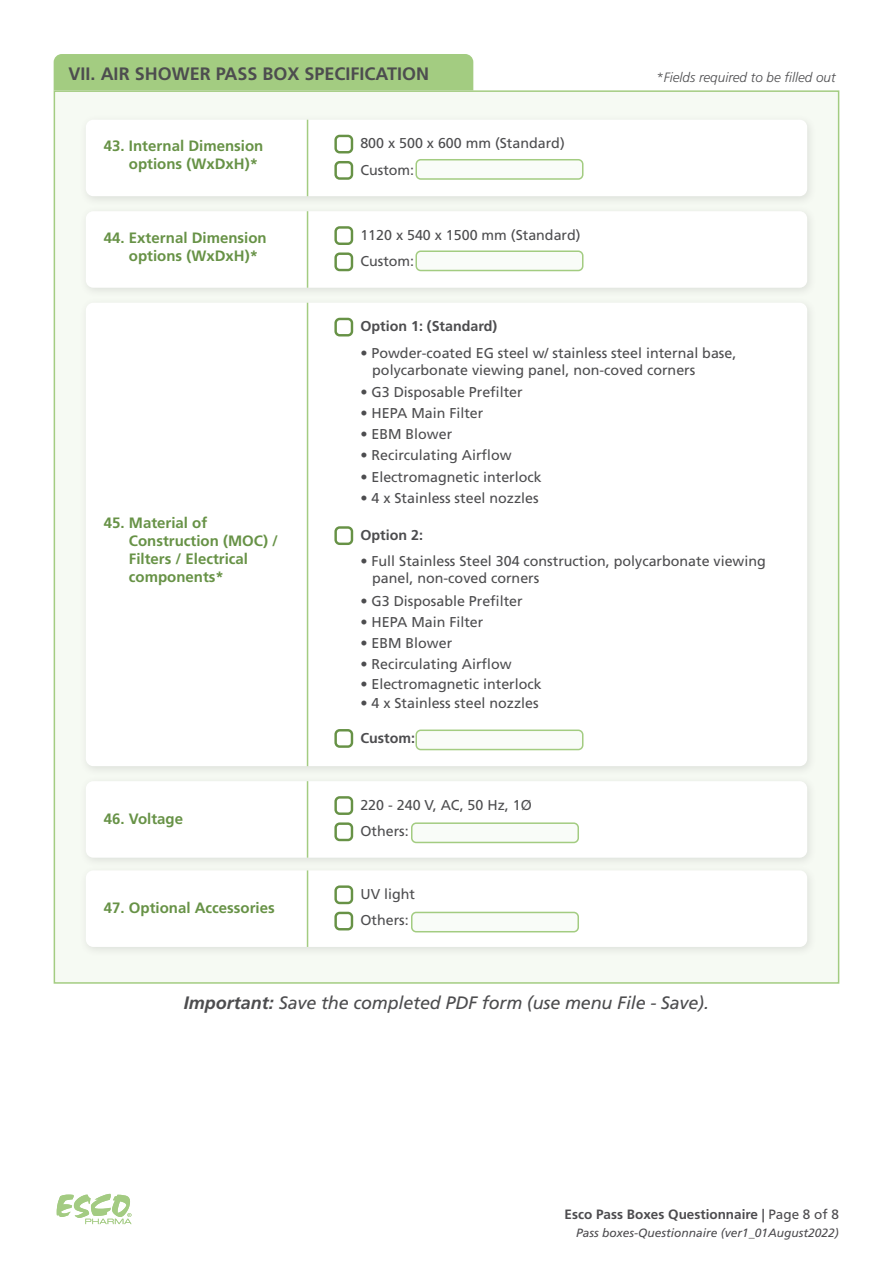
<style>
.page{position:relative;width:893px;height:1263px;background:#fff}
.page>*{position:absolute;margin:0;border:0;box-sizing:border-box;transform-origin:0 0}
.t1{font:italic 18px "Frutiger LT Std";letter-spacing:-.01em;color:#4d4d4f}
.SECTION_TITLE_FINAL{font:700 18px "Frutiger LT Std";color:#4d4d4f}
.t2{font:700 15px "Frutiger LT Std";color:#679246}
.t3{font:14.25px "Frutiger LT Std";color:#4d4d4f}
.t4{font:700 14.25px "Frutiger LT Std";color:#4d4d4f}
.t5{font:700 13.5px "Frutiger LT Std";color:#4d4c4f}
.ASTERISK{font:italic 300 13.5px "Frutiger LT Std";color:#4d4d4f}
.t6{font:italic 12px "Frutiger LT Std";color:#4d4c4f}
.s1{font-weight:700}
.s2{font-weight:400}
</style>
<div class="page">
<svg style="left:57px;top:1194px;width:74px;height:30px"></svg>
<div style="left:54px;top:90px;width:785px;height:894px;background:#f6faf3;border:2px solid #a3cc81"></div>
<div style="left:79px;top:297px;width:738px;height:480px;background:#f1f5ee"></div>
<div style="left:86px;top:303px;width:721px;height:463px;background:#fff;border-radius:8px"></div>
<hr style="left:307px;top:303px;width:1px;height:463px;background:#a3cc81">
<div style="left:334px;top:318px;width:19px;height:18px;border:2px solid #679246;border-radius:4px"></div>
<div style="left:334px;top:526px;width:19px;height:19px;border:2px solid #679246;border-radius:4px"></div>
<div style="left:334px;top:729px;width:19px;height:19px;border:2px solid #679246;border-radius:4px"></div>
<div style="left:79px;top:775px;width:738px;height:93px;background:#4d4d4f;opacity:.15"></div>
<div style="left:86px;top:781px;width:721px;height:77px;background:#fff;border-radius:8px"></div>
<div style="left:79px;top:865px;width:738px;height:92px;background:#4d4d4f;opacity:.15"></div>
<div style="left:86px;top:870px;width:721px;height:77px;background:#fff;border-radius:8px"></div>
<hr style="left:307px;top:781px;width:1px;height:77px;background:#a3cc81">
<hr style="left:307px;top:870px;width:1px;height:77px;background:#a3cc81">
<div style="left:334px;top:796px;width:19px;height:19px;border:2px solid #679246;border-radius:4px"></div>
<div style="left:334px;top:885px;width:19px;height:19px;border:2px solid #679246;border-radius:4px"></div>
<div style="left:334px;top:822px;width:19px;height:19px;border:2px solid #679246;border-radius:4px"></div>
<div style="left:334px;top:912px;width:19px;height:18px;border:2px solid #679246;border-radius:4px"></div>
<div style="left:412px;top:823px;width:166px;height:19px;background:#f9fcf8;border-radius:4px"></div>
<div style="left:411px;top:822px;width:168px;height:21px;border:2px solid #a3cc81;border-radius:4px"></div>
<div style="left:412px;top:912px;width:166px;height:20px;background:#f9fcf8;border-radius:4px"></div>
<div style="left:411px;top:912px;width:168px;height:20px;border:2px solid #a3cc81;border-radius:4px"></div>
<div style="left:54px;top:54px;width:419px;height:36px;background:#a3cc81"></div>
<div style="left:79px;top:205px;width:738px;height:93px;background:#4d4d4f;opacity:.15"></div>
<div style="left:86px;top:211px;width:721px;height:77px;background:#fff;border-radius:8px"></div>
<div style="left:79px;top:114px;width:738px;height:93px;background:#f1f5ee"></div>
<div style="left:86px;top:120px;width:721px;height:76px;background:#fff;border-radius:8px"></div>
<hr style="left:307px;top:211px;width:1px;height:77px;background:#a3cc81">
<hr style="left:307px;top:120px;width:1px;height:76px;background:#a3cc81">
<div style="left:334px;top:226px;width:19px;height:19px;border:2px solid #679246;border-radius:4px"></div>
<div style="left:334px;top:135px;width:19px;height:18px;border:2px solid #679246;border-radius:4px"></div>
<div style="left:334px;top:252px;width:19px;height:19px;border:2px solid #679246;border-radius:4px"></div>
<div style="left:334px;top:161px;width:19px;height:19px;border:2px solid #679246;border-radius:4px"></div>
<div style="left:416px;top:160px;width:167px;height:19px;background:#f9fcf8;border-radius:4px"></div>
<div style="left:415px;top:159px;width:168px;height:21px;border:2px solid #a3cc81;border-radius:4px"></div>
<div style="left:416px;top:251px;width:167px;height:19px;background:#f9fcf8;border-radius:4px"></div>
<div style="left:415px;top:250px;width:168px;height:21px;border:2px solid #a3cc81;border-radius:4px"></div>
<div style="left:416px;top:730px;width:167px;height:19px;background:#f9fcf8;border-radius:4px"></div>
<div style="left:415px;top:729px;width:168px;height:21px;border:2px solid #a3cc81;border-radius:4px"></div>
<p class="SECTION_TITLE_FINAL" style="left:69px;top:63px;width:362px">VII. AIR SHOWER PASS BOX SPECIFICATION</p>
<p class="ASTERISK" style="left:656px;top:70px;width:181px">*Fields required to be filled out</p>
<p class="t2" style="left:104px;top:137px;width:161px">43. Internal Dimension</p>
<p class="t2" style="left:129px;top:155px;width:131px">options (WxDxH)*</p>
<p class="t2" style="left:104px;top:228px;width:164px">44. External Dimension</p>
<p class="t2" style="left:129px;top:246px;width:131px">options (WxDxH)*</p>
<p class="t2" style="left:104px;top:514px;width:105px">45. Material of</p>
<p class="t2" style="left:129px;top:532px;width:151px">Construction (MOC) /</p>
<p class="t2" style="left:129px;top:550px;width:121px">Filters / Electrical</p>
<p class="t2" style="left:129px;top:568px;width:96px">components*</p>
<p class="t2" style="left:104px;top:810px;width:81px">46. Voltage</p>
<p class="t2" style="left:104px;top:899px;width:172px">47. Optional Accessories</p>
<p class="t3" style="left:360px;top:135px;width:206px">800 x 500 x 600 mm (Standard)</p>
<p class="t3" style="left:360px;top:161px;width:55px">Custom:</p>
<p class="t3" style="left:360px;top:227px;width:222px">1120 x 540 x 1500 mm (Standard)</p>
<p class="t3" style="left:360px;top:253px;width:55px">Custom:</p>
<p class="t4" style="left:360px;top:318px;width:138px">Option 1: (Standard)</p>
<p class="t3" style="left:360px;top:344px;width:377px">• Powder-coated EG steel w/ stainless steel internal base,</p>
<p class="t3" style="left:372px;top:361px;width:325px">polycarbonate viewing panel, non-coved corners</p>
<p class="t3" style="left:360px;top:383px;width:164px">• G3 Disposable Prefilter</p>
<p class="t3" style="left:360px;top:405px;width:125px">• HEPA Main Filter</p>
<p class="t3" style="left:360px;top:426px;width:93px">• EBM Blower</p>
<p class="t3" style="left:360px;top:447px;width:153px">• Recirculating Airflow</p>
<p class="t3" style="left:360px;top:468px;width:183px">• Electromagnetic interlock</p>
<p class="t3" style="left:360px;top:490px;width:180px">• 4 x Stainless steel nozzles</p>
<p class="t4" style="left:360px;top:527px;width:64px">Option 2:</p>
<p class="t3" style="left:360px;top:553px;width:407px">• Full Stainless Steel 304 construction, polycarbonate viewing</p>
<p class="t3" style="left:372px;top:570px;width:169px">panel, non-coved corners</p>
<p class="t3" style="left:360px;top:592px;width:164px">• G3 Disposable Prefilter</p>
<p class="t3" style="left:360px;top:614px;width:125px">• HEPA Main Filter</p>
<p class="t3" style="left:360px;top:635px;width:93px">• EBM Blower</p>
<p class="t3" style="left:360px;top:656px;width:153px">• Recirculating Airflow</p>
<p class="t3" style="left:360px;top:675px;width:183px">• Electromagnetic interlock</p>
<p class="t3" style="left:360px;top:695px;width:180px">• 4 x Stainless steel nozzles</p>
<p class="t4" style="left:360px;top:729px;width:56px">Custom:</p>
<p class="t3" style="left:360px;top:796px;width:173px">220 - 240 V, AC, 50 Hz, 1Ø</p>
<p class="t3" style="left:360px;top:823px;width:50px">Others:</p>
<p class="t3" style="left:360px;top:886px;width:56px">UV light</p>
<p class="t3" style="left:360px;top:912px;width:50px">Others:</p>
<p class="t1" style="left:184px;top:992px;width:527px"><span class="s1">Important:</span> Save the completed PDF form (use menu File - Save).</p>
<p class="t5" style="left:565px;top:1206px;width:276px">Esco Pass Boxes Questionnaire | <span class="s2">Page 8 of 8</span></p>
<p class="t6" style="left:576px;top:1226px;width:264px">Pass boxes-Questionnaire (ver1_01August2022)</p>
</div>
